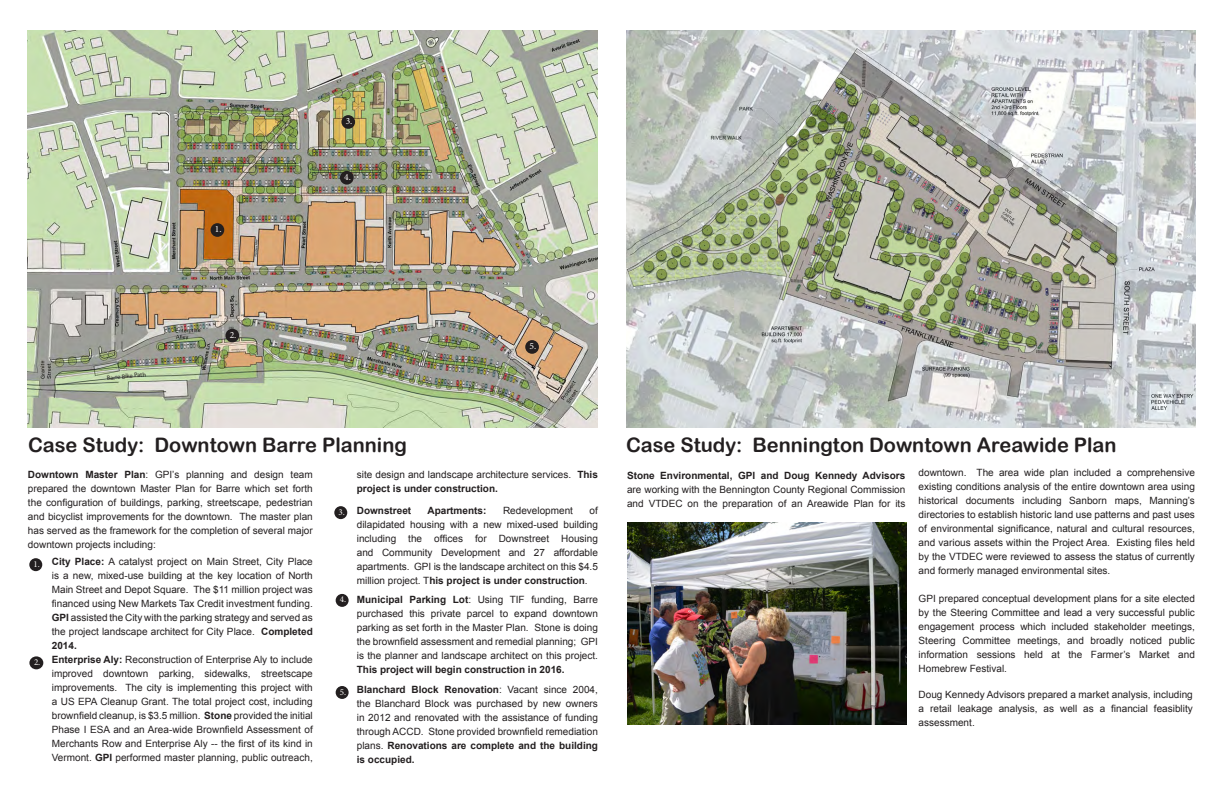
<style>
.page{position:relative;width:1224px;height:792px;background:#fff}
.page>*{position:absolute;margin:0;border:0;box-sizing:border-box;transform-origin:0 0}
.t1{font:20px "Arial Rounded MT Bold";color:#231f20}
.Default{font:10px/14px "Arial";color:#231f20;text-align:justify}
.Default-2{font:700 10px "Arial";color:#231f20}
.t2{font:9.5px "Minion Pro";color:#fefcfa}
.t3{font:9px "Minion Pro";color:#fefcfa}
.t4{font:6.3px "Myriad Pro";color:#231f20}
.s1{font-weight:700}
.s2{font-style:inherit}
</style>
<div class="page">
<img style="left:28px;top:30px;width:570px;height:398px">
<div style="left:525px;top:340px;width:14px;height:14px;background:#231f20;border-radius:50%"></div>
<div style="left:211px;top:223px;width:13px;height:14px;background:#231f20;border-radius:50%"></div>
<div style="left:340px;top:171px;width:14px;height:14px;background:#231f20;border-radius:50%"></div>
<div style="left:225px;top:329px;width:14px;height:13px;background:#231f20;border-radius:50%"></div>
<div style="left:341px;top:115px;width:14px;height:14px;background:#231f20;border-radius:50%"></div>
<div style="left:29px;top:558px;width:13px;height:13px;background:#231f20;border-radius:50%"></div>
<div style="left:29px;top:656px;width:14px;height:13px;background:#231f20;border-radius:50%"></div>
<div style="left:334px;top:506px;width:13px;height:13px;background:#231f20;border-radius:50%"></div>
<img style="left:626px;top:31px;width:570px;height:397px">
<img style="left:627px;top:523px;width:279px;height:202px">
<div style="left:336px;top:594px;width:13px;height:13px;background:#231f20;border-radius:50%"></div>
<div style="left:336px;top:686px;width:13px;height:13px;background:#231f20;border-radius:50%"></div>
<p class="t2" style="left:346px;top:115px;width:8px">3.</p>
<p class="t4" style="left:106px;top:374px;width:41px;rotate:-6deg">Barre Bike Path</p>
<p class="t2" style="left:215px;top:223px;width:8px">1.</p>
<p class="t2" style="left:230px;top:328px;width:8px">2.</p>
<p class="t2" style="left:344px;top:171px;width:8px">4.</p>
<p class="t2" style="left:530px;top:340px;width:8px">5.</p>
<p class="t1" style="left:28px;top:433px;width:380px">Case Study: Downtown Barre Planning</p>
<p class="t1" style="left:626px;top:433px;width:492px">Case Study: Bennington Downtown Areawide Plan</p>
<p class="Default" style="left:627px;top:469px;width:280px"><span class="s1">Stone Environmental, GPI and Doug Kennedy Advisors </span>are working with the Bennington County Regional Commission and VTDEC on the preparation of an Areawide Plan for its</p>
<p class="Default" style="left:357px;top:468px;width:243px">site design and landscape architecture services. <span class="s1">This project is under construction.</span></p>
<p class="Default" style="left:919px;top:466px;width:278px">downtown. The area wide plan included a comprehensive existing conditions analysis of the entire downtown area using historical documents including Sanborn maps, Manning’s directories to establish historic land use patterns and past uses <span class="s2">of environmental significance, natural and cultural resources, and various assets within the Project Area. Existing files held </span>by the VTDEC were reviewed to assess the status of currently and formerly managed environmental sites.</p>
<p class="Default" style="left:919px;top:592px;width:278px">GPI prepared conceptual development plans for a site elected by the Steering Committee and lead a very successful public engagement process which included stakeholder meetings, Steering Committee meetings, and broadly noticed public information sessions held at the Farmer’s Market and Homebrew Festival.</p>
<p class="Default" style="left:28px;top:468px;width:286px"><span class="s1">Downtown Master Plan</span>: GPI’s planning and design team prepared the downtown Master Plan for Barre which set forth <span class="s2">the configuration of buildings, parking, streetscape, pedestrian </span>and bicyclist improvements for the downtown. The master plan has served as the framework for the completion of several major downtown projects including:</p>
<p class="Default" style="left:357px;top:504px;width:243px;text-indent:233px">of dilapidated housing with a new mixed-used building <span class="s2">including the offices for Downstreet Housing </span>and Community Development and 27 affordable <span class="s2">apartments. GPI is the landscape architect on this $4.5 </span>million project. T<span class="s1">his project is under construction</span>.</p>
<p class="t3" style="left:338px;top:506px;width:8px">3.</p>
<p class="Default-2" style="left:357px;top:504px;width:56px">Downstreet</p>
<p class="Default-2" style="left:427px;top:504px;width:60px">Apartments:</p>
<p class="Default" style="left:503px;top:504px;width:72px">Redevelopment</p>
<p class="t3" style="left:33px;top:558px;width:8px">1.</p>
<p class="Default" style="left:52px;top:555px;width:263px"><span class="s1">City Place:</span> A catalyst project on Main Street, City Place is a new, mixed-use building at the key location of North Main Street and Depot Square. The $11 million project was <span class="s2">financed using New Markets Tax Credit investment funding.<br></span><span class="s1">GPI</span> assisted the City with the parking strategy and served as the project landscape architect for City Place. <span class="s1">Completed 2014.</span></p>
<p class="t3" style="left:340px;top:594px;width:8px">4.</p>
<p class="Default" style="left:357px;top:593px;width:243px"><span class="s1">Municipal Parking Lot</span>: Using TIF funding, Barre purchased this private parcel to expand downtown parking as set forth in the Master Plan. Stone is doing <span class="s2">the brownfield assessment and remedial planning; GPI </span>is the planner and landscape architect on this project.<br><span class="s1">This project will begin construction in 2016.</span></p>
<p class="t3" style="left:340px;top:686px;width:8px">5.</p>
<p class="Default" style="left:357px;top:683px;width:243px"><span class="s1">Blanchard Block Renovation</span>: Vacant since 2004, the Blanchard Block was purchased by new owners in 2012 and renovated with the assistance of funding <span class="s2">through ACCD. Stone provided brownfield remediation </span>plans. <span class="s1">Renovations are complete and the building is occupied.</span></p>
<p class="t3" style="left:34px;top:656px;width:8px">2.</p>
<p class="Default" style="left:52px;top:653px;width:263px"><span class="s1">Enterprise Aly:</span> Reconstruction of Enterprise Aly to include improved downtown parking, sidewalks, streetscape improvements. The city is implementing this project with a US EPA Cleanup Grant. The total project cost, including <span class="s2">brownfield cleanup, is $3.5 million.</span> <span class="s1">Stone</span> provided the initial <span class="s2">Phase I ESA and an Area-wide Brownfield Assessment of Merchants Row and Enterprise Aly -- the first of its kind in </span>Vermont. <span class="s1">GPI</span> performed master planning, public outreach,</p>
<p class="Default" style="left:919px;top:688px;width:276px">Doug Kennedy Advisors prepared a market analysis, including <span class="s2">a retail leakage analysis, as well as a financial feasiblity </span>assessment.</p>
</div>
